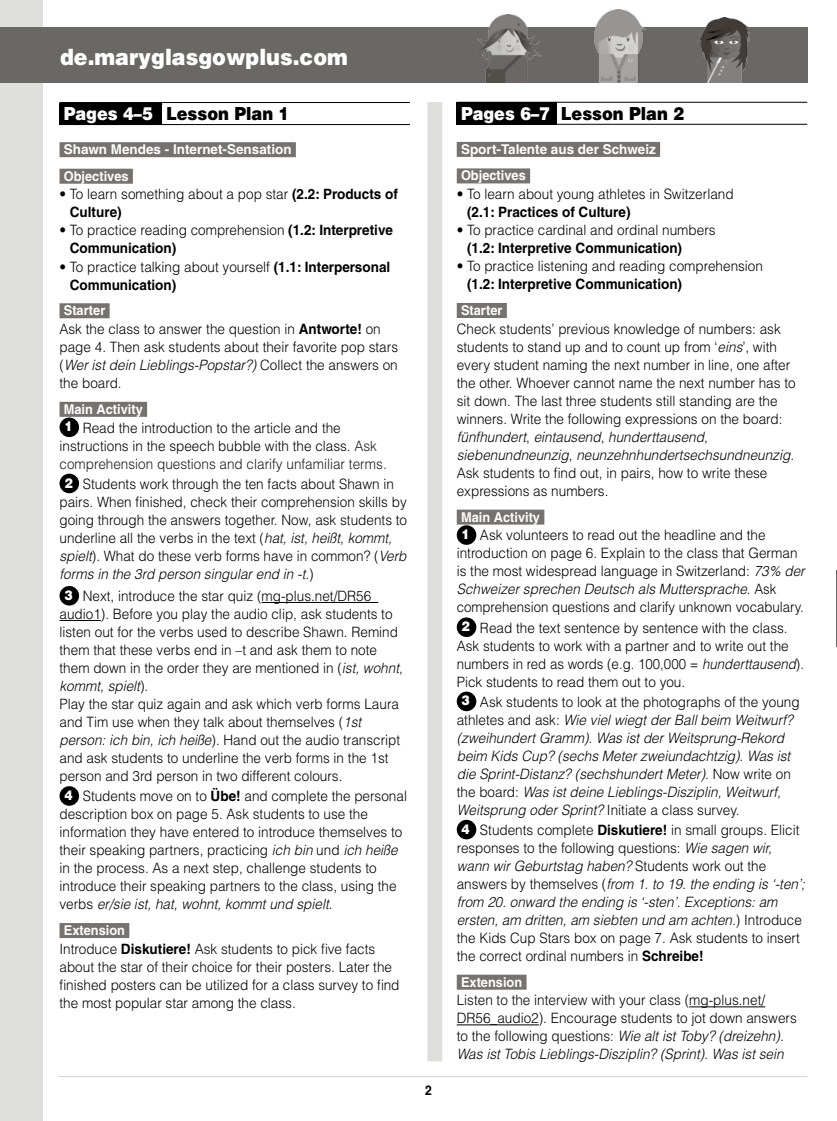
<style>
.page{position:relative;width:837px;height:1121px;background:#fff}
.page>*{position:absolute;margin:0;border:0;box-sizing:border-box;transform-origin:0 0}
.t1{font:900 22.5px "Helvetica LT";color:#fff;scale:.92 1}
.t2{font:900 18px "Helvetica LT";color:#000;scale:.9 1}
.t3{font:300 14.25px/18px "Helvetica LT";color:#000;scale:.95 1}
.t4{font:italic 300 14.25px/18px "Helvetica LT";color:#000;scale:.95 1}
.t5{font:300 14.25px/18px "Helvetica LT";color:#000;scale:.93 1}
.t6{font:700 14.25px/18px "Helvetica LT";color:#000;scale:.95 1}
.t7{font:700 13.5px/26.5px "Helvetica LT";color:#fff}
.t8{font:700 13.5px "Helvetica LT";color:#fff;scale:.95 1}
.t9{font:700 13.5px "Helvetica LT";color:#000;scale:.9 1}
.s1{color:#fff}
.s2{font-weight:700}
.s3{font-weight:300}
.s4{font-style:italic}
.s5{font-weight:900;font-size:13.5px;color:#fff}
.s6{color:#1d1d1d}
.s7{font-weight:900;font-style:normal;font-size:13.5px;color:#fff}
.s8{font-style:normal}
</style>
<div class="page">
<hr style="left:60px;top:102px;width:350px;height:1px;background:#000">
<hr style="left:60px;top:124px;width:350px;height:1px;background:#000">
<div style="left:60px;top:142px;width:236px;height:15px;background:#75726f"></div>
<div style="left:60px;top:169px;width:73px;height:15px;background:#75726f"></div>
<div style="left:60px;top:303px;width:50px;height:15px;background:#75726f"></div>
<div style="left:60px;top:402px;width:87px;height:15px;background:#75726f"></div>
<hr style="left:262px;top:602px;width:116px;height:1px;background:#000">
<hr style="left:60px;top:620px;width:41px;height:1px;background:#000">
<div style="left:60px;top:923px;width:69px;height:15px;background:#75726f"></div>
<div style="left:60px;top:103px;width:102px;height:21px;background:#000"></div>
<div style="left:60px;top:417px;width:19px;height:20px;background:#000;border-radius:50%"></div>
<div style="left:60px;top:473px;width:19px;height:20px;background:#000;border-radius:50%"></div>
<div style="left:60px;top:586px;width:19px;height:19px;background:#000;border-radius:50%"></div>
<div style="left:60px;top:786px;width:19px;height:19px;background:#000;border-radius:50%"></div>
<hr style="left:457px;top:102px;width:350px;height:1px;background:#000">
<hr style="left:457px;top:124px;width:350px;height:1px;background:#000">
<div style="left:457px;top:142px;width:203px;height:15px;background:#75726f"></div>
<div style="left:457px;top:168px;width:73px;height:15px;background:#75726f"></div>
<div style="left:457px;top:303px;width:50px;height:15px;background:#75726f"></div>
<div style="left:457px;top:509px;width:87px;height:15px;background:#75726f"></div>
<div style="left:457px;top:974px;width:70px;height:15px;background:#75726f"></div>
<hr style="left:689px;top:1006px;width:76px;height:1px;background:#000">
<hr style="left:457px;top:1024px;width:82px;height:1px;background:#000">
<div style="left:457px;top:102px;width:100px;height:22px;background:#000"></div>
<div style="left:457px;top:525px;width:19px;height:20px;background:#000;border-radius:50%"></div>
<div style="left:457px;top:617px;width:19px;height:20px;background:#000;border-radius:50%"></div>
<div style="left:457px;top:691px;width:19px;height:20px;background:#000;border-radius:50%"></div>
<div style="left:457px;top:819px;width:19px;height:20px;background:#000;border-radius:50%"></div>
<div style="left:0;top:0;width:43px;height:1120px;background:#dededd"></div>
<hr style="left:836px;top:0;width:1px;height:1120px;background:#dededd">
<div style="left:0;top:28px;width:807px;height:55px;background:#6a6864"></div>
<div style="left:427px;top:102px;width:15px;height:959px;background:#dededd"></div>
<hr style="left:58px;top:1076px;width:749px;height:1px;background:#d3d3d2">
<img style="left:476px;top:14px;width:64px;height:68px">
<img style="left:594px;top:10px;width:53px;height:73px">
<img style="left:697px;top:18px;width:53px;height:65px">
<hr style="left:836px;top:570px;width:1px;height:76px;background:#6a6864">
<h1 class="t1" style="left:60px;top:42px;width:314px">de.maryglasgowplus.com</h1>
<p class="t2" style="left:64px;top:102px;width:252px"><span class="s1">Pages 4–5</span> Lesson Plan 1</p>
<p class="t7" style="left:64px;top:136px;width:229px">Shawn Mendes - Internet-Sensation<br>Objectives</p>
<p class="t5" style="left:70px;top:185px;width:354px;text-indent:-10px">• To learn something about a pop star <span class="s2">(2.2: Products of<br>Culture)</span></p>
<p class="t5" style="left:70px;top:221px;width:349px;text-indent:-10px">• To practice reading comprehension <span class="s2">(1.2: Interpretive<br>Communication)</span></p>
<p class="t6" style="left:70px;top:257px;width:339px;text-indent:-10px"><span class="s3">• To practice talking about yourself</span> (1.1: Interpersonal<br>Communication)</p>
<p class="t8" style="left:64px;top:302px;width:45px">Starter</p>
<p class="t3" style="left:60px;top:320px;width:358px">Ask the class to answer the question in <span class="s2">Antworte!</span> on page 4. Then ask students about their favorite pop stars (<span class="s4">Wer ist dein Lieblings-Popstar?)</span> Collect the answers on the board.</p>
<p class="t8" style="left:64px;top:401px;width:85px">Main Activity</p>
<p class="t3" style="left:60px;top:418px;width:346px;text-indent:5px"><span class="s5">1</span> Read the introduction to the article and the instructions in the speech bubble with the class. <span class="s6">Ask comprehension questions and clarify unfamiliar terms.</span></p>
<p class="t3" style="left:60px;top:474px;width:367px;text-indent:5px"><span class="s5">2</span> Students work through the ten facts about Shawn in pairs. When finished, check their comprehension skills by going through the answers together. Now, ask students to underline all the verbs in the text (<span class="s4">hat, ist, heißt, kommt, spielt</span>). What do these verb forms have in common? (<span class="s4">Verb forms in the 3rd person singular end in -t.</span>)</p>
<p class="t3" style="left:60px;top:587px;width:363px;text-indent:5px"><span class="s5">3</span> Next, introduce the star quiz (mg-plus.net/DR56_ audio1). Before you play the audio clip, ask students to listen out for the verbs used to describe Shawn. Remind them that these verbs end in –t and ask them to note them down in the order they are mentioned in (<span class="s4">ist, wohnt, kommt, spielt</span>).<br>Play the star quiz again and ask which verb forms Laura and Tim use when they talk about themselves (<span class="s4">1st person: ich bin, ich heiße</span>). Hand out the audio transcript and ask students to underline the verb forms in the 1st person and 3rd person in two different colours.</p>
<p class="t3" style="left:60px;top:787px;width:367px;text-indent:5px"><span class="s5">4</span> Students move on to <span class="s2">Übe!</span> and complete the personal description box on page 5. Ask students to use the information they have entered to introduce themselves to their speaking partners, practicing <span class="s4">ich bin</span> und <span class="s4">ich heiße </span>in the process. As a next step, challenge students to introduce their speaking partners to the class, using the verbs <span class="s4">er/sie ist, hat, wohnt, kommt und spielt</span>.</p>
<p class="t8" style="left:64px;top:922px;width:66px">Extension</p>
<p class="t3" style="left:60px;top:939px;width:359px">Introduce <span class="s2">Diskutiere!</span> Ask students to pick five facts about the star of their choice for their posters. Later the finished posters can be utilized for a class survey to find the most popular star among the class.</p>
<p class="t9" style="left:425px;top:1082px;width:9px">2</p>
<p class="t2" style="left:461px;top:101px;width:249px"><span class="s1">Pages 6–7</span> Lesson Plan 2</p>
<p class="t7" style="left:461px;top:136px;width:196px">Sport-Talente aus der Schweiz<br>Objectives</p>
<p class="t5" style="left:457px;top:185px;width:299px">• To learn about young athletes in Switzerland</p>
<p class="t6" style="left:467px;top:203px;width:174px">(2.1: Practices of Culture)</p>
<p class="t5" style="left:457px;top:221px;width:280px">• To practice cardinal and ordinal numbers</p>
<p class="t6" style="left:467px;top:239px;width:228px">(1.2: Interpretive Communication)</p>
<p class="t5" style="left:457px;top:257px;width:331px">• To practice listening and reading comprehension</p>
<p class="t6" style="left:467px;top:275px;width:228px">(1.2: Interpretive Communication)</p>
<p class="t8" style="left:461px;top:302px;width:45px">Starter</p>
<p class="t3" style="left:457px;top:319px;width:358px">Check students’ previous knowledge of numbers: ask students to stand up and to count up from ‘<span class="s4">eins</span>’, with every student naming the next number in line, one after the other. Whoever cannot name the next number has to sit down. The last three students still standing are the winners. Write the following expressions on the board: <span class="s4">fünfhundert</span>, <span class="s4">eintausend</span>, <span class="s4">hunderttausend</span>, <span class="s4">siebenundneunzig</span>, <span class="s4">neunzehnhundertsechsundneunzig</span>.<br>Ask students to find out, in pairs, how to write these expressions as numbers.</p>
<p class="t8" style="left:461px;top:508px;width:85px">Main Activity</p>
<p class="t3" style="left:457px;top:526px;width:368px;text-indent:5px"><span class="s5">1</span> Ask volunteers to read out the headline and the introduction on page 6. Explain to the class that German is the most widespread language in Switzerland: <span class="s4">73% der Schweizer sprechen Deutsch als Muttersprache</span>. Ask comprehension questions and clarify unknown vocabulary.</p>
<p class="t3" style="left:457px;top:618px;width:367px;text-indent:5px"><span class="s5">2</span> Read the text sentence by sentence with the class.<br>Ask students to work with a partner and to write out the numbers in red as words (e.g. 100,000 = <span class="s4">hunderttausend</span>).<br>Pick students to read them out to you.</p>
<p class="t4" style="left:457px;top:692px;width:363px;text-indent:5px"><span class="s7">3</span> <span class="s8">Ask students to look at the photographs of the young athletes and ask:</span> Wie viel wiegt der Ball beim Weitwurf? (zweihundert Gramm)<span class="s8">.</span> Was ist der Weitsprung-Rekord beim Kids Cup? (sechs Meter zweiundachtzig)<span class="s8">.</span> Was ist die Sprint-Distanz? (sechshundert Meter). <span class="s8">Now write on the board:</span> Was ist deine Lieblings-Disziplin, Weitwurf, Weitsprung oder Sprint? <span class="s8">Initiate a class survey.</span></p>
<p class="t3" style="left:457px;top:820px;width:368px;text-indent:5px"><span class="s5">4</span> Students complete <span class="s2">Diskutiere!</span> in small groups. Elicit responses to the following questions: <span class="s4">Wie sagen wir, wann wir Geburtstag haben?</span> Students work out the answers by themselves (<span class="s4">from 1. to 19. the ending is ‘-ten’; from 20. onward the ending is ‘-sten’. Exceptions: am ersten, am dritten, am siebten und am achten.</span>) Introduce the Kids Cup Stars box on page 7. Ask students to insert the correct ordinal numbers in <span class="s2">Schreibe!</span></p>
<p class="t8" style="left:461px;top:973px;width:66px">Extension</p>
<p class="t3" style="left:457px;top:991px;width:359px">Listen to the interview with your class (mg-plus.net/ DR56_audio2). Encourage students to jot down answers to the following questions: <span class="s4">Wie alt ist Toby? (dreizehn).<br>Was ist Tobis Lieblings-Disziplin? (Sprint)</span>. <span class="s4">Was ist sein</span></p>
</div>
